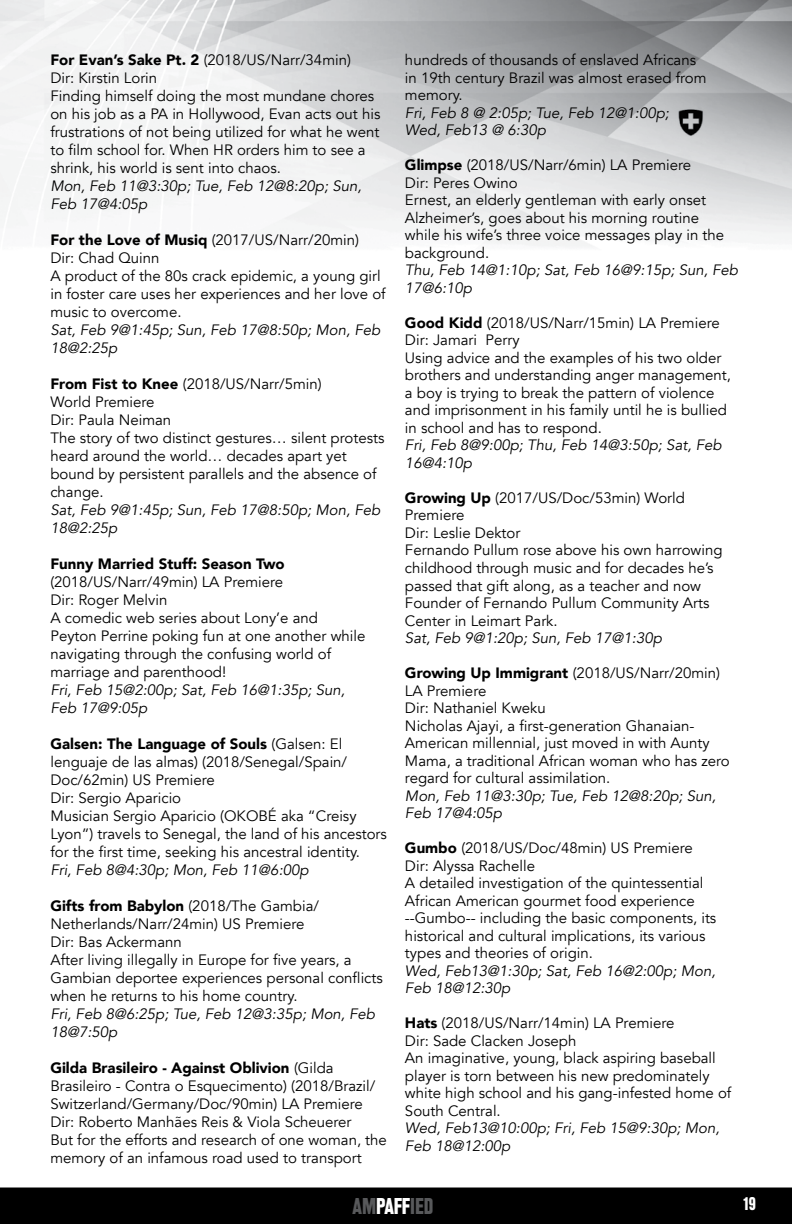
<style>
.page{position:relative;width:792px;height:1224px;background:#fff}
.page>*{position:absolute;margin:0;border:0;box-sizing:border-box;transform-origin:0 0}
.t1{font:500 condensed 20px "Rhode";color:#58595b}
.t2{font:500 condensed 16px "Rhode";color:#fff}
.t3{font:15px/18px "Avenir";color:#000}
.t4{font:italic 15px/18px "Avenir";color:#000}
.t5{font:900 15px "Avenir";color:#000}
.s1{font-weight:900}
.s2{color:#fff}
</style>
<div class="page">
<div style="left:0;top:1188px;width:792px;height:36px;background:#000"></div>
<img style="left:0;top:0;width:792px;height:247px">
<img style="left:677px;top:107px;width:29px;height:29px">
<p class="t3" style="left:50px;top:52px;width:332px"><span class="s1">For Evan’s Sake Pt. 2</span> (2018/US/Narr/34min)<br>Dir: Kirstin Lorin<br>Finding himself doing the most mundane chores on his job as a PA in Hollywood, Evan acts out his frustrations of not being utilized for what he went to film school for. When HR orders him to see a shrink, his world is sent into chaos.</p>
<p class="t4" style="left:50px;top:178px;width:313px">Mon, Feb 11@3:30p; Tue, Feb 12@8:20p; Sun,<br>Feb 17@4:05p</p>
<p class="t3" style="left:50px;top:232px;width:337px"><span class="s1">For the Love of Musiq</span> (2017/US/Narr/20min)<br>Dir: Chad Quinn<br>A product of the 80s crack epidemic, a young girl in foster care uses her experiences and her love of music to overcome.</p>
<p class="t4" style="left:50px;top:322px;width:332px">Sat, Feb 9@1:45p; Sun, Feb 17@8:50p; Mon, Feb<br>18@2:25p</p>
<p class="t3" style="left:50px;top:376px;width:336px"><span class="s1">From Fist to Knee</span> (2018/US/Narr/5min)<br>World Premiere<br>Dir: Paula Neiman<br>The story of two distinct gestures… silent protests heard around the world… decades apart yet bound by persistent parallels and the absence of change.</p>
<p class="t4" style="left:50px;top:502px;width:332px">Sat, Feb 9@1:45p; Sun, Feb 17@8:50p; Mon, Feb<br>18@2:25p</p>
<p class="t5" style="left:50px;top:551px;width:236px">Funny Married Stuff: Season Two</p>
<p class="t3" style="left:50px;top:574px;width:316px">(2018/US/Narr/49min) LA Premiere<br>Dir: Roger Melvin<br>A comedic web series about Lony’e and Peyton Perrine poking fun at one another while navigating through the confusing world of marriage and parenthood!</p>
<p class="t4" style="left:50px;top:682px;width:296px">Fri, Feb 15@2:00p; Sat, Feb 16@1:35p; Sun,<br>Feb 17@9:05p</p>
<p class="t3" style="left:50px;top:736px;width:338px"><span class="s1">Galsen: The Language of Souls</span> (Galsen: El lenguaje de las almas) (2018/Senegal/Spain/ Doc/62min) US Premiere<br>Dir: Sergio Aparicio<br>Musician Sergio Aparicio (OKOBÉ aka “Creisy Lyon”) travels to Senegal, the land of his ancestors for the first time, seeking his ancestral identity.</p>
<p class="t4" style="left:50px;top:862px;width:260px">Fri, Feb 8@4:30p; Mon, Feb 11@6:00p</p>
<p class="t3" style="left:50px;top:898px;width:334px"><span class="s1">Gifts from Babylon</span> (2018/The Gambia/ Netherlands/Narr/24min) US Premiere<br>Dir: Bas Ackermann<br>After living illegally in Europe for five years, a Gambian deportee experiences personal conflicts when he returns to his home country.</p>
<p class="t4" style="left:50px;top:1006px;width:326px">Fri, Feb 8@6:25p; Tue, Feb 12@3:35p; Mon, Feb<br>18@7:50p</p>
<p class="t3" style="left:50px;top:1060px;width:338px"><span class="s1">Gilda Brasileiro - Against Oblivion</span> (Gilda Brasileiro - Contra o Esquecimento) (2018/Brazil/ Switzerland/Germany/Doc/90min) LA Premiere Dir: Roberto Manhães Reis &amp; Viola Scheuerer<br>But for the efforts and research of one woman, the memory of an infamous road used to transport</p>
<p class="t3" style="left:405px;top:52px;width:303px">hundreds of thousands of enslaved Africans in 19th century Brazil was almost erased from memory.</p>
<p class="t4" style="left:405px;top:104px;width:266px">Fri, Feb 8 @ 2:05p; Tue, Feb 12@1:00p;<br>Wed, Feb13 @ 6:30p</p>
<p class="t3" style="left:405px;top:157px;width:321px"><span class="s1">Glimpse</span> (2018/US/Narr/6min) LA Premiere<br>Dir: Peres Owino<br>Ernest, an elderly gentleman with early onset Alzheimer’s, goes about his morning routine while his wife’s three voice messages play in the background.</p>
<p class="t4" style="left:405px;top:262px;width:335px">Thu, Feb 14@1:10p; Sat, Feb 16@9:15p; Sun, Feb<br>17@6:10p</p>
<p class="t3" style="left:405px;top:314px;width:328px"><span class="s1">Good Kidd</span> (2018/US/Narr/15min) LA Premiere Dir: Jamari Perry<br>Using advice and the examples of his two older brothers and understanding anger management, a boy is trying to break the pattern of violence and imprisonment in his family until he is bullied in school and has to respond.</p>
<p class="t4" style="left:405px;top:437px;width:318px">Fri, Feb 8@9:00p; Thu, Feb 14@3:50p; Sat, Feb<br>16@4:10p</p>
<p class="t3" style="left:405px;top:489px;width:319px"><span class="s1">Growing Up</span> (2017/US/Doc/53min) World Premiere<br>Dir: Leslie Dektor<br>Fernando Pullum rose above his own harrowing childhood through music and for decades he’s passed that gift along, as a teacher and now Founder of Fernando Pullum Community Arts Center in Leimart Park.</p>
<p class="t4" style="left:405px;top:629px;width:258px">Sat, Feb 9@1:20p; Sun, Feb 17@1:30p</p>
<p class="t3" style="left:405px;top:664px;width:326px"><span class="s1">Growing Up Immigrant</span> (2018/US/Narr/20min)<br>LA Premiere<br>Dir: Nathaniel Kweku<br>Nicholas Ajayi, a first-generation Ghanaian-American millennial, just moved in with Aunty Mama, a traditional African woman who has zero regard for cultural assimilation.</p>
<p class="t4" style="left:405px;top:787px;width:313px">Mon, Feb 11@3:30p; Tue, Feb 12@8:20p; Sun,<br>Feb 17@4:05p</p>
<p class="t3" style="left:405px;top:839px;width:313px"><span class="s1">Gumbo</span> (2018/US/Doc/48min) US Premiere Dir: Alyssa Rachelle<br>A detailed investigation of the quintessential African American gourmet food experience --Gumbo-- including the basic components, its historical and cultural implications, its various types and theories of origin.</p>
<p class="t4" style="left:405px;top:962px;width:312px">Wed, Feb13@1:30p; Sat, Feb 16@2:00p; Mon,<br>Feb 18@12:30p</p>
<p class="t3" style="left:405px;top:1014px;width:328px"><span class="s1">Hats</span> (2018/US/Narr/14min) LA Premiere<br>Dir: Sade Clacken Joseph<br>An imaginative, young, black aspiring baseball player is torn between his new predominately white high school and his gang-infested home of South Central.</p>
<p class="t4" style="left:405px;top:1119px;width:316px">Wed, Feb13@10:00p; Fri, Feb 15@9:30p; Mon,<br>Feb 18@12:00p</p>
<h1 class="t1" style="left:353px;top:1195px;width:82px">AM<span class="s2">PAFF</span>IED</h1>
<p class="t2" style="left:744px;top:1194px;width:14px">19</p>
</div>
